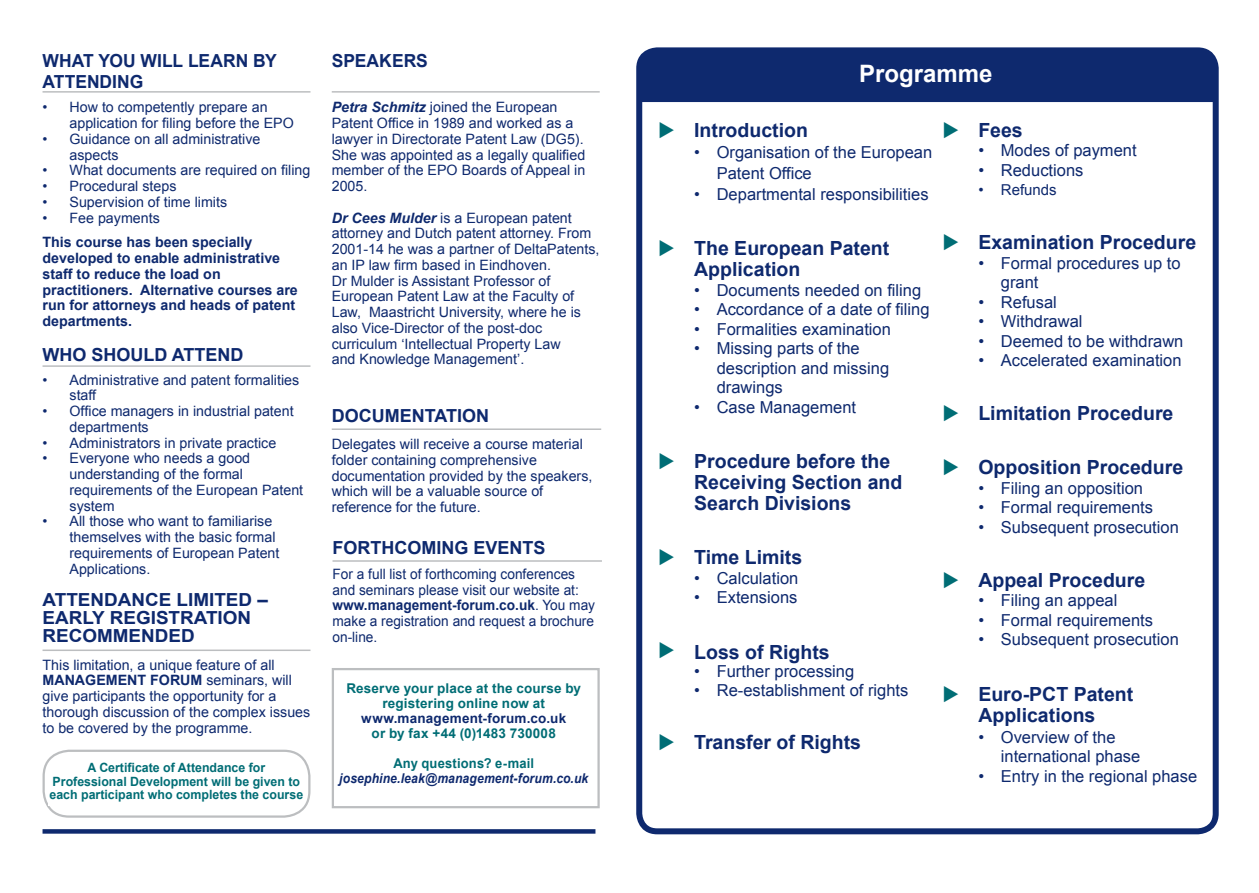
<style>
.page{position:relative;width:1259px;height:893px;background:#fff}
.page>*{position:absolute;margin:0;border:0;box-sizing:border-box;transform-origin:0 0}
.t1{font:700 24px "Arial";color:#fff}
.t2{font:700 19.5px/21px "Arial";color:#0e296e}
.t3{font:700 18px/21px "Arial";color:#0e296e}
.t4{font:700 18px/18px "Arial";color:#0e296e;scale:1.05 1}
.t5{font:16.5px/19.5px "Arial";color:#0e296e}
.t6{font:15px "Arial";color:#0e296e}
.t7{font:14.25px/15.8px "Arial";color:#0e296e}
.t8{font:700 14.25px/15.8px "Arial";color:#0e296e}
.t9{font:14.25px/15.8px "Arial";color:#0e296e;scale:.96 1}
.t10{font:700 13.5px/15px "Arial";letter-spacing:.015em;color:#006d75;text-align:center}
.t11{font:italic 700 13.5px "Arial";letter-spacing:.01em;color:#0e296e;scale:.9 1}
.t12{font:700 13.5px "Arial";letter-spacing:.015em;color:#0e296e}
.t13{font:700 13.5px "Arial";letter-spacing:.015em;color:#006d75;scale:.96 1}
.t14{font:700 12.75px/13.5px "Arial";color:#006d75;text-align:center}
.s1{font-weight:700}
.s2{font-weight:700;font-style:italic}
.s3{color:#006d75}
</style>
<div class="page">
<hr style="left:43px;top:91px;width:267px;height:2px;background:#bcbec0">
<hr style="left:332px;top:91px;width:268px;height:2px;background:#bcbec0">
<div style="left:43px;top:829px;width:552px;height:5px;background:#0e296e"></div>
<div style="left:636px;top:47px;width:582px;height:787px;border:6px solid #0e296e;border-radius:18px"></div>
<div style="left:641px;top:49px;width:576px;height:53px;background:#0e296e"></div>
<div style="left:332px;top:668px;width:268px;height:140px;background:#fff;border:2px solid #bcbec0"></div>
<hr style="left:43px;top:365px;width:267px;height:2px;background:#bcbec0">
<div style="left:859px;top:65px;width:153px;height:22px;background:#0e296e"></div>
<hr style="left:43px;top:649px;width:267px;height:2px;background:#bcbec0">
<div style="left:43px;top:750px;width:267px;height:68px;border:2px solid #bcbec0;border-radius:26px"></div>
<hr style="left:332px;top:428px;width:269px;height:2px;background:#bcbec0">
<hr style="left:332px;top:560px;width:270px;height:2px;background:#bcbec0">
<p class="t3" style="left:43px;top:50px;width:236px">WHAT YOU WILL LEARN BY<br>ATTENDING</p>
<p class="t7" style="left:70px;top:100px;width:226px;text-indent:-27px">• How to competently prepare an application for filing before the EPO</p>
<p class="t7" style="left:70px;top:131px;width:192px;text-indent:-27px">• Guidance on all administrative aspects</p>
<p class="t7" style="left:43px;top:163px;width:269px">• What documents are required on filing</p>
<p class="t7" style="left:43px;top:178px;width:135px">• Procedural steps</p>
<p class="t7" style="left:43px;top:194px;width:186px">• Supervision of time limits</p>
<p class="t7" style="left:43px;top:210px;width:119px">• Fee payments</p>
<p class="t8" style="left:43px;top:235px;width:257px">This course has been specially developed to enable administrative staff to reduce the load on practitioners. Alternative courses are run for attorneys and heads of patent departments.</p>
<p class="t3" style="left:43px;top:345px;width:202px">WHO SHOULD ATTEND</p>
<p class="t7" style="left:70px;top:372px;width:231px;text-indent:-27px">• Administrative and patent formalities staff</p>
<p class="t7" style="left:70px;top:403px;width:226px;text-indent:-27px">• Office managers in industrial patent departments</p>
<p class="t7" style="left:43px;top:435px;width:235px">• Administrators in private practice</p>
<p class="t7" style="left:70px;top:451px;width:235px;text-indent:-27px">• Everyone who needs a good understanding of the formal requirements of the European Patent system</p>
<p class="t7" style="left:70px;top:514px;width:211px;text-indent:-27px">• All those who want to familiarise themselves with the basic formal requirements of European Patent<br>Applications.</p>
<p class="t4" style="left:43px;top:592px;width:216px">ATTENDANCE LIMITED –<br>EARLY REGISTRATION<br>RECOMMENDED</p>
<p class="t7" style="left:43px;top:657px;width:269px">This limitation, a unique feature of all <span class="s1">MANAGEMENT FORUM</span> seminars, will give participants the opportunity for a thorough discussion of the complex issues to be covered by the programme.</p>
<p class="t14" style="left:50px;top:761px;width:255px">A Certificate of Attendance for<br>Professional Development will be given to each participant who completes the course</p>
<p class="t3" style="left:332px;top:50px;width:97px">SPEAKERS</p>
<p class="t7" style="left:332px;top:100px;width:255px"><span class="s2">Petra Schmitz</span> joined the European<br>Patent Office in 1989 and worked as a lawyer in Directorate Patent Law (DG5).<br>She was appointed as a legally qualified member of the EPO Boards of Appeal in<br>2005.</p>
<p class="t7" style="left:332px;top:210px;width:269px"><span class="s2">Dr Cees Mulder</span> is a European patent attorney and Dutch patent attorney. From 2001-14 he was a partner of DeltaPatents, an IP law firm based in Eindhoven.<br>Dr Mulder is Assistant Professor of European Patent Law at the Faculty of Law, Maastricht University, where he is also Vice-Director of the post-doc curriculum ‘Intellectual Property Law<br>and Knowledge Management’.</p>
<p class="t3" style="left:332px;top:406px;width:159px">DOCUMENTATION</p>
<p class="t7" style="left:332px;top:436px;width:262px">Delegates will receive a course material folder containing comprehensive documentation provided by the speakers, which will be a valuable source of reference for the future.</p>
<p class="t3" style="left:332px;top:538px;width:215px">FORTHCOMING EVENTS</p>
<p class="t9" style="left:332px;top:566px;width:275px">For a full list of forthcoming conferences and seminars please visit our website at: <span class="s1">www.management-forum.co.uk</span>. You may make a registration and request a brochure on-line.</p>
<p class="t10" style="left:346px;top:681px;width:236px">Reserve your place at the course by registering online now at</p>
<p class="t12" style="left:361px;top:709px;width:206px">www.management-forum.co.uk</p>
<p class="t10" style="left:371px;top:726px;width:186px">or by fax +44 (0)1483 730008</p>
<p class="t13" style="left:393px;top:754px;width:148px">Any questions? e-mail</p>
<p class="t11" style="left:339px;top:769px;width:278px">josephine.leak@management-forum.co.uk</p>
<h1 class="t1" style="left:859px;top:58px;width:135px">Programme</h1>
<h2 class="t2" style="left:658px;top:120px;width:151px"><span class="s3">◆</span> Introduction</h2>
<p class="t5" style="left:716px;top:142px;width:217px;line-height:21px;text-indent:-23px">• Organisation of the European<br>Patent Office</p>
<p class="t5" style="left:694px;top:184px;width:236px">• Departmental responsibilities</p>
<h2 class="t2" style="left:694px;top:239px;width:197px;text-indent:-36px"><span class="s3">◆</span> The European Patent<br>Application</h2>
<p class="t5" style="left:694px;top:280px;width:229px">• Documents needed on filing</p>
<p class="t5" style="left:694px;top:300px;width:237px">• Accordance of a date of filing</p>
<p class="t5" style="left:694px;top:319px;width:198px">• Formalities examination</p>
<p class="t5" style="left:716px;top:339px;width:174px;text-indent:-23px">• Missing parts of the description and missing drawings</p>
<p class="t5" style="left:694px;top:397px;width:163px">• Case Management</p>
<h2 class="t2" style="left:694px;top:452px;width:210px;text-indent:-36px"><span class="s3">◆</span> Procedure before the<br>Receiving Section and<br>Search Divisions</h2>
<h2 class="t2" style="left:658px;top:548px;width:146px"><span class="s3">◆</span> Time Limits</h2>
<p class="t5" style="left:694px;top:568px;width:106px">• Calculation</p>
<p class="t5" style="left:694px;top:588px;width:105px">• Extensions</p>
<h2 class="t2" style="left:658px;top:642px;width:173px"><span class="s3">◆</span> Loss of Rights</h2>
<p class="t5" style="left:694px;top:661px;width:162px">• Further processing</p>
<p class="t5" style="left:694px;top:681px;width:216px">• Re-establishment of rights</p>
<h2 class="t2" style="left:658px;top:732px;width:204px"><span class="s3">◆</span> Transfer of Rights</h2>
<h2 class="t2" style="left:942px;top:120px;width:82px"><span class="s3">◆</span> Fees</h2>
<p class="t5" style="left:978px;top:141px;width:160px">• Modes of payment</p>
<p class="t5" style="left:978px;top:160px;width:107px">• Reductions</p>
<p class="t6" style="left:978px;top:180px;width:80px">• Refunds</p>
<h2 class="t2" style="left:942px;top:233px;width:255px"><span class="s3">◆</span> Examination Procedure</h2>
<p class="t5" style="left:1001px;top:253px;width:181px;text-indent:-23px">• Formal procedures up to grant</p>
<p class="t5" style="left:978px;top:292px;width:80px">• Refusal</p>
<p class="t5" style="left:978px;top:312px;width:106px">• Withdrawal</p>
<p class="t5" style="left:978px;top:331px;width:206px">• Deemed to be withdrawn</p>
<p class="t5" style="left:978px;top:351px;width:205px">• Accelerated examination</p>
<h2 class="t2" style="left:942px;top:404px;width:233px"><span class="s3">◆</span> Limitation Procedure</h2>
<h2 class="t2" style="left:942px;top:458px;width:242px"><span class="s3">◆</span> Opposition Procedure</h2>
<p class="t5" style="left:978px;top:478px;width:166px">• Filing an opposition</p>
<p class="t5" style="left:978px;top:498px;width:176px">• Formal requirements</p>
<p class="t5" style="left:978px;top:517px;width:202px">• Subsequent prosecution</p>
<h2 class="t2" style="left:942px;top:570px;width:204px"><span class="s3">◆</span> Appeal Procedure</h2>
<p class="t5" style="left:978px;top:591px;width:140px">• Filing an appeal</p>
<p class="t5" style="left:978px;top:610px;width:176px">• Formal requirements</p>
<p class="t5" style="left:978px;top:630px;width:202px">• Subsequent prosecution</p>
<h2 class="t2" style="left:942px;top:684px;width:192px;text-align:center"><span class="s3">◆</span> Euro-PCT Patent<br>Applications</h2>
<p class="t5" style="left:1001px;top:727px;width:141px;text-indent:-23px">• Overview of the international phase</p>
<p class="t5" style="left:978px;top:766px;width:220px">• Entry in the regional phase</p>
</div>
